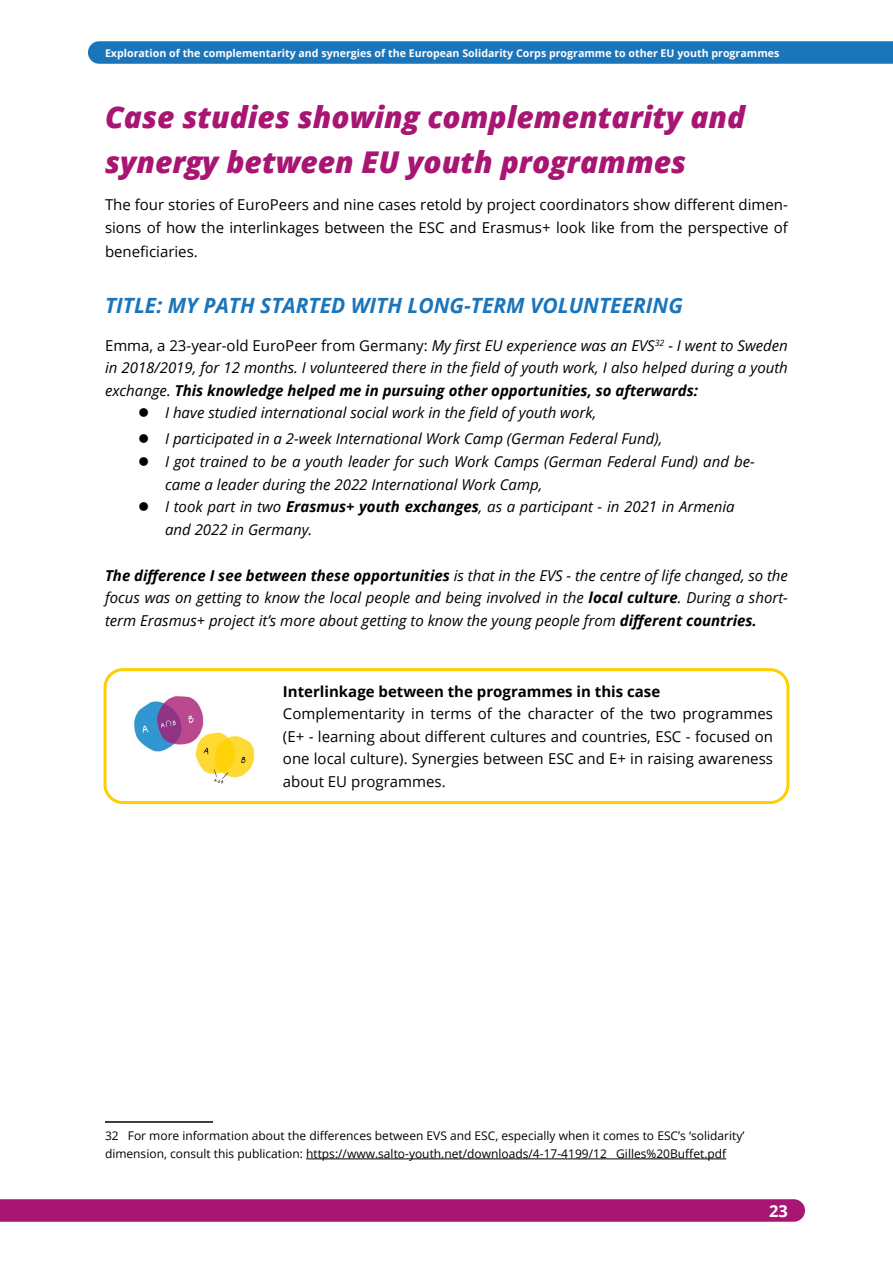
<style>
.page{position:relative;width:893px;height:1263px;background:#fff}
.page>*{position:absolute;margin:0;border:0;box-sizing:border-box;transform-origin:0 0}
.t1{font:italic 800 30px/45px "Open Sans";color:#a81573}
.t2{font:italic 700 21px "Open Sans";color:#1b75bb}
.t3{font:700 16.5px "Open Sans";color:#fff}
.t4{font:italic 15px/22.6px "Open Sans";color:#000}
.t5{font:15px/22.5px "Open Sans";color:#000}
.t6{font:italic 700 15px "Open Sans";color:#000}
.t7{font:700 15px "Open Sans";color:#000}
.t8{font:12px/18px "Open Sans";color:#000}
.t9{font:700 10.65px "Open Sans";color:#fff}
.s1{font-style:normal}
.s2{font-weight:400}
.s3{font-weight:700}
</style>
<div class="page">
<svg style="left:0;top:1199px;width:805px;height:23px;background:#aa1a76"></svg>
<svg style="left:88px;top:41px;width:805px;height:23px;background:#2078bc"></svg>
<hr style="left:105px;top:1121px;width:108px;height:2px;background:#000">
<hr style="left:306px;top:1158px;width:420px;height:1px;background:#000">
<div style="left:104px;top:668px;width:685px;height:136px;border:3px solid #ffcd00;border-radius:18px"></div>
<img style="left:134px;top:696px;width:121px;height:88px">
<p class="t9" style="left:105px;top:45px;width:676px">Exploration of the complementarity and synergies of the European Solidarity Corps programme to other EU youth programmes</p>
<h1 class="t1" style="left:105px;top:93px;width:642px">Case studies showing complementarity and synergy between EU youth programmes</h1>
<p class="t5" style="left:105px;top:193px;width:684px">The four stories of EuroPeers and nine cases retold by project coordinators show different dimen&shy;sions of how the interlinkages between the ESC and Erasmus+ look like from the perspective of</p>
<p class="t5" style="left:105px;top:240px;width:94px">beneficiaries.</p>
<h2 class="t2" style="left:105px;top:291px;width:579px">TITLE: MY PATH STARTED WITH LONG-TERM VOLUNTEERING</h2>
<p class="t4" style="left:105px;top:333px;width:684px"><span class="s1">Emma, a 23-year-old EuroPeer from Germany:</span> My first EU experience was an EVS<sup>32</sup> - I went to Sweden</p>
<p class="t4" style="left:105px;top:356px;width:684px">in 2018/2019, for 12 months. I volunteered there in the field of youth work, I also helped during a youth</p>
<p class="t6" style="left:105px;top:380px;width:595px"><span class="s2">exchange.</span> This knowledge helped me in pursuing other opportunities, so afterwards:</p>
<p class="t4" style="left:165px;top:401px;width:433px">I have studied international social work in the field of youth work,</p>
<p class="t4" style="left:165px;top:427px;width:591px">I participated in a 2-week International Work Camp (German Federal Fund),<br>I got trained to be a youth leader for such Work Camps (German Federal Fund) and be&shy;came a leader during the 2022 International Work Camp,<br>I took part in two <span class="s3">Erasmus+ youth exchanges</span>, as a participant - in 2021 in Armenia and 2022 in Germany.</p>
<p class="t4" style="left:105px;top:563px;width:684px;text-align:justify"><span class="s3">The difference I see between these opportunities</span> is that in the EVS - the centre of life changed, so the focus was on getting to know the local people and being involved in the <span class="s3">local culture</span>. During a short&shy;term Erasmus+ project it’s more about getting to know the young people from <span class="s3">different countries.</span></p>
<p class="t7" style="left:283px;top:681px;width:379px">Interlinkage between the programmes in this case</p>
<p class="t5" style="left:283px;top:702px;width:491px;text-align:justify">Complementarity in terms of the character of the two programmes (E+ - learning about different cultures and countries, ESC - focused on one local culture). Synergies between ESC and E+ in raising awareness about EU programmes.</p>
<p class="t8" style="left:105px;top:1126px;width:641px">32 For more information about the differences between EVS and ESC, especially when it comes to ESC’s ‘solidarity’ dimension, consult this publication: https://www.salto-youth.net/downloads/4-17-4199/12 Gilles%20Buffet.pdf</p>
<p class="t3" style="left:769px;top:1199px;width:20px">23</p>
</div>
